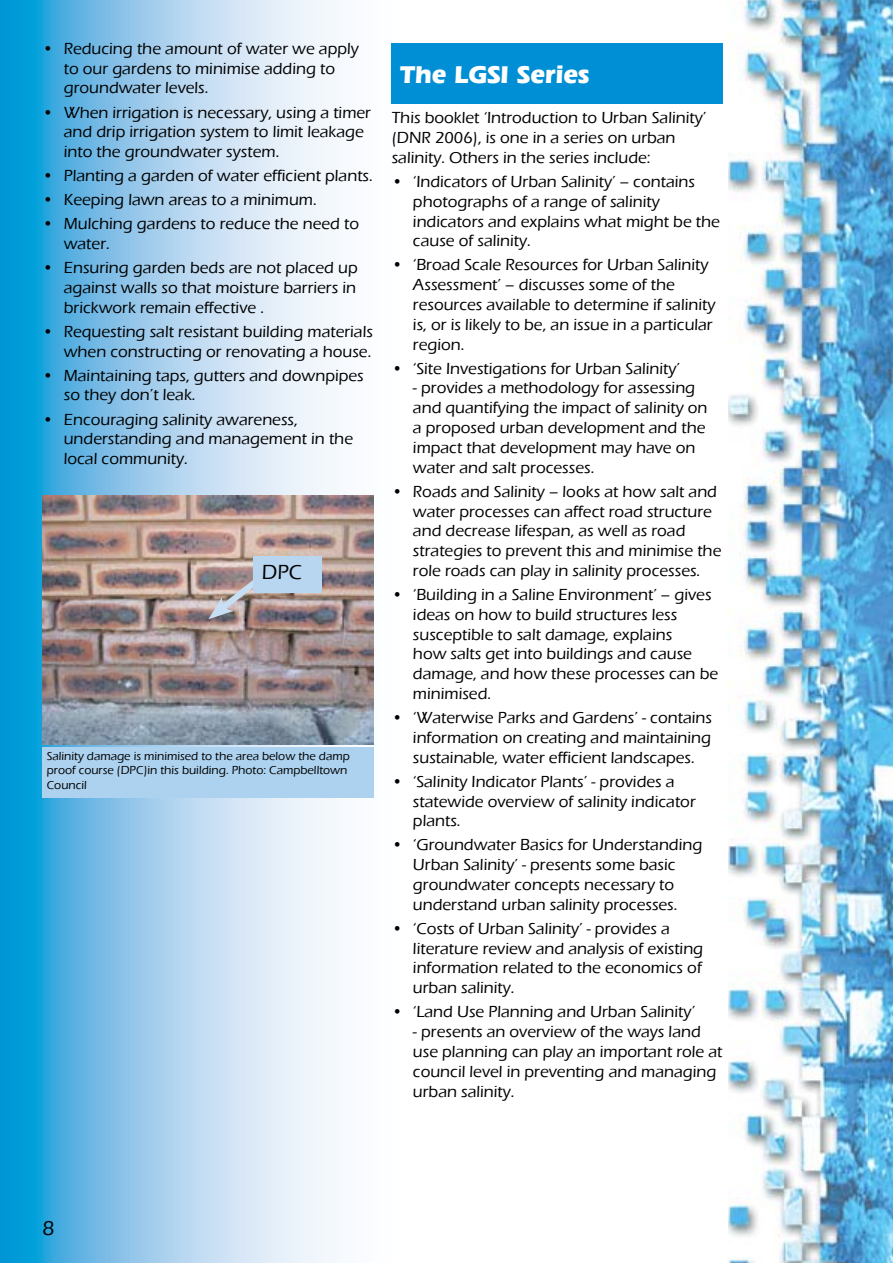
<style>
.page{position:relative;width:893px;height:1263px;background:#fff}
.page>*{position:absolute;margin:0;border:0;box-sizing:border-box;transform-origin:0 0}
.t1{font:700 25.5px "Eras IT Cby BT";color:#fff}
.t2{font:500 21px "Eras ITC";color:#000}
.t3{font:500 16.5px/19.8px "Eras ITC";color:#000}
.t4{font:500 12px/14.4px "Eras ITC";color:#000}
</style>
<div class="page">
<img style="left:728px;top:0;width:165px;height:1263px">
<div style="left:709px;top:459px;width:32px;height:43px;background:#fff"></div>
<svg style="left:0;top:0;width:425px;height:1263px"></svg>
<div style="left:392px;top:43px;width:331px;height:60px;background:#008fd4"></div>
<img style="left:43px;top:496px;width:331px;height:248px">
<div style="left:43px;top:747px;width:331px;height:51px;background:#acd2ef"></div>
<svg style="left:208px;top:567px;width:64px;height:52px"></svg>
<div style="left:253px;top:556px;width:68px;height:37px;background:#b8d6ef"></div>
<svg style="left:43px;top:1221px;width:10px;height:14px"></svg>
<p class="t3" style="left:64px;top:39px;width:297px;text-indent:-21px">• Reducing the amount of water we apply to our gardens to minimise adding to groundwater levels.</p>
<p class="t3" style="left:64px;top:102px;width:309px;text-indent:-21px">• When irrigation is necessary, using a timer and drip irrigation system to limit leakage into the groundwater system.</p>
<p class="t3" style="left:43px;top:166px;width:332px">• Planting a garden of water efficient plants.</p>
<p class="t3" style="left:43px;top:190px;width:276px">• Keeping lawn areas to a minimum.</p>
<p class="t3" style="left:64px;top:214px;width:297px;text-indent:-21px">• Mulching gardens to reduce the need to water.</p>
<p class="t3" style="left:64px;top:258px;width:295px;text-align:justify;text-indent:-21px">• Ensuring garden beds are not placed up against walls so that moisture barriers in brickwork remain effective .</p>
<p class="t3" style="left:43px;top:322px;width:332px;text-align:right">• Requesting salt resistant building materials when constructing or renovating a house.</p>
<p class="t3" style="left:64px;top:365px;width:302px;text-indent:-21px">• Maintaining taps, gutters and downpipes so they don’t leak.</p>
<p class="t3" style="left:64px;top:409px;width:291px;text-indent:-21px">• Encouraging salinity awareness, understanding and management in the local community.</p>
<p class="t2" style="left:262px;top:560px;width:42px">DPC</p>
<p class="t4" style="left:47px;top:749px;width:304px">Salinity damage is minimised to the area below the damp proof course (DPC)in this building. Photo: Campbelltown<br>Council</p>
<h1 class="t1" style="left:400px;top:59px;width:191px">The LGSI Series</h1>
<p class="t3" style="left:392px;top:108px;width:316px">This booklet ‘Introduction to Urban Salinity’ (DNR 2006), is one in a series on urban salinity. Others in the series include:</p>
<p class="t3" style="left:413px;top:172px;width:309px;text-indent:-21px">• ‘Indicators of Urban Salinity’ – contains photographs of a range of salinity indicators and explains what might be the cause of salinity.</p>
<p class="t3" style="left:413px;top:255px;width:304px;text-indent:-21px">• ‘Broad Scale Resources for Urban Salinity Assessment’ – discusses some of the resources available to determine if salinity is, or is likely to be, an issue in a particular region.</p>
<p class="t3" style="left:392px;top:358px;width:290px">• ‘Site Investigations for Urban Salinity’</p>
<p class="t3" style="left:413px;top:378px;width:296px">- provides a methodology for assessing and quantifying the impact of salinity on a proposed urban development and the impact that development may have on water and salt processes.</p>
<p class="t3" style="left:413px;top:481px;width:310px;text-indent:-21px">• Roads and Salinity – looks at how salt and water processes can affect road structure and decrease lifespan, as well as road strategies to prevent this and minimise the role roads can play in salinity processes.</p>
<p class="t3" style="left:413px;top:585px;width:307px;text-indent:-21px">• ‘Building in a Saline Environment’ – gives ideas on how to build structures less susceptible to salt damage, explains<br>how salts get into buildings and cause damage, and how these processes can be minimised.</p>
<p class="t3" style="left:413px;top:708px;width:301px;text-align:justify;text-indent:-21px">• ‘Waterwise Parks and Gardens’ - contains information on creating and maintaining sustainable, water efficient landscapes.</p>
<p class="t3" style="left:413px;top:771px;width:284px;text-indent:-21px">• ‘Salinity Indicator Plants’ - provides a statewide overview of salinity indicator plants.</p>
<p class="t3" style="left:392px;top:835px;width:312px;text-align:center">• ‘Groundwater Basics for Understanding Urban Salinity’ - presents some basic groundwater concepts necessary to understand urban salinity processes.</p>
<p class="t3" style="left:413px;top:919px;width:292px;text-indent:-21px">• ‘Costs of Urban Salinity’ - provides a literature review and analysis of existing information related to the economics of urban salinity.</p>
<p class="t3" style="left:392px;top:1002px;width:305px">• ‘Land Use Planning and Urban Salinity’</p>
<p class="t3" style="left:413px;top:1022px;width:311px">- presents an overview of the ways land use planning can play an important role at council level in preventing and managing urban salinity.</p>
</div>
